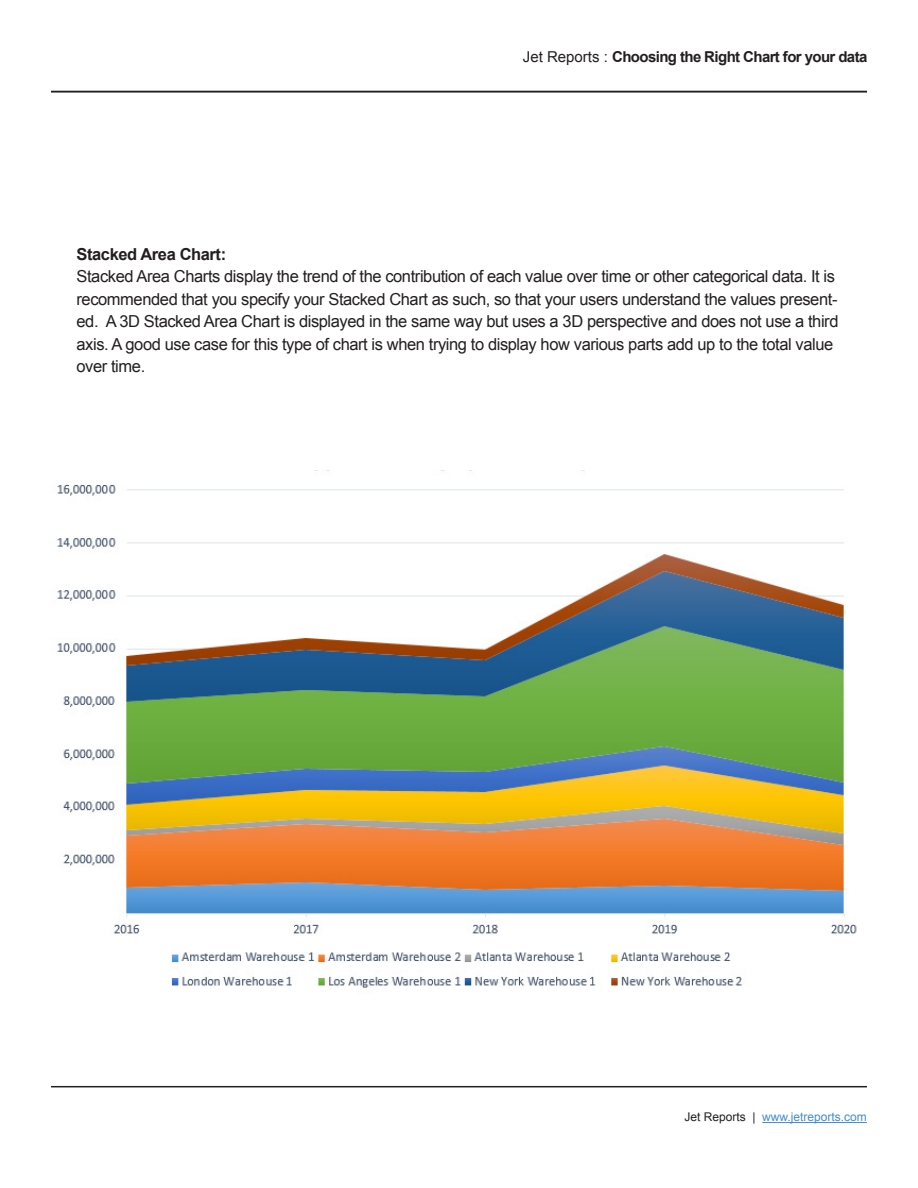
<style>
.page{position:relative;width:918px;height:1188px;background:#fff}
.page>*{position:absolute;margin:0;border:0;box-sizing:border-box;transform-origin:0 0}
.t1{font:16.5px/22.5px "Arial";letter-spacing:-.025em;color:#231f20}
.t2{font:700 16.5px "Arial";letter-spacing:-.025em;color:#231f20}
.t3{font:700 15px "Arial";letter-spacing:-.04em;color:#231f20}
.t4{font:12px "Arial";color:#428ecc}
.s1{font-weight:400}
.s2{color:#231f20}
</style>
<div class="page">
<hr style="left:762px;top:1122px;width:105px;height:1px;background:#428ecc">
<hr style="left:51px;top:1086px;width:816px;height:1px;background:#231f20">
<hr style="left:51px;top:91px;width:816px;height:1px;background:#231f20">
<img style="left:57px;top:470px;width:800px;height:518px">
<p class="t3" style="left:523px;top:47px;width:346px"><span class="s1">Jet Reports :</span> Choosing the Right Chart for your data</p>
<p class="t2" style="left:77px;top:243px;width:151px">Stacked Area Chart:</p>
<p class="t1" style="left:77px;top:265px;width:764px">Stacked Area Charts display the trend of the contribution of each value over time or other categorical data. It is recommended that you specify your Stacked Chart as such, so that your users understand the values present&shy;ed. A 3D Stacked Area Chart is displayed in the same way but uses a 3D perspective and does not use a third axis. A good use case for this type of chart is when trying to display how various parts add up to the total value over time.</p>
<p class="t4" style="left:684px;top:1109px;width:184px"><span class="s2">Jet Reports |</span> www.jetreports.com</p>
</div>
